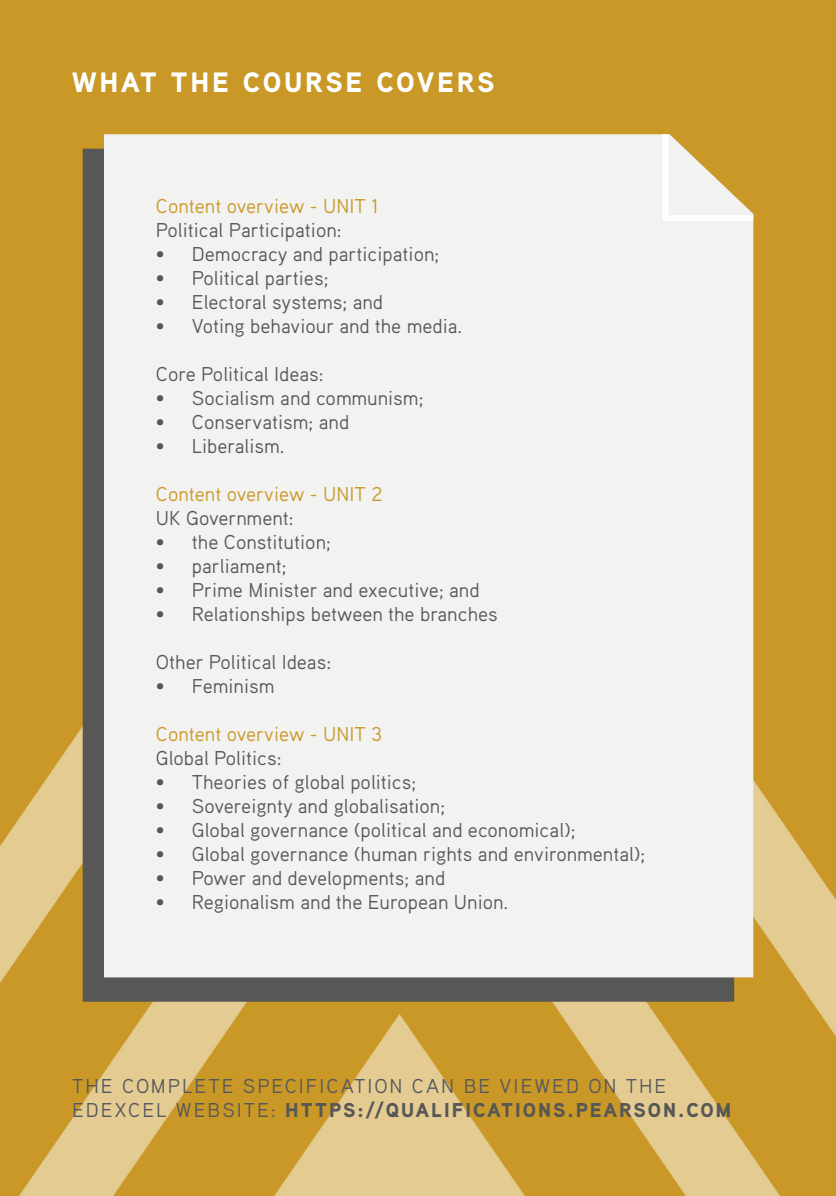
<style>
.page{position:relative;width:836px;height:1196px;background:#fff}
.page>*{position:absolute;margin:0;border:0;box-sizing:border-box;transform-origin:0 0}
.t1{font:900 28px "Aaux Next";letter-spacing:.1em;color:#fff}
.t2{font:20px "Aaux Pro";color:#575756}
.t3{font:20px "Aaux Pro";color:#c99826}
.t4{font:900 20px "Aaux Next";letter-spacing:.1em;color:#575756}
.t5{font:20px "Aaux Pro";letter-spacing:.1em;color:#54575e}
.s1{font-family:"Aaux Pro";font-weight:400;color:#54575e}
</style>
<div class="page">
<div style="left:0;top:0;width:835px;height:1195px;background:#c99826"></div>
<img style="left:0;top:149px;width:835px;height:1046px">
<div style="left:83px;top:149px;width:651px;height:852px;background:#575756"></div>
<div style="left:104px;top:134px;width:649px;height:843px;background:#f2f2f1"></div>
<svg style="left:659px;top:134px;width:100px;height:90px"></svg>
<h1 class="t1" style="left:72px;top:62px;width:423px">WHAT THE COURSE COVERS</h1>
<p class="t3" style="left:156px;top:193px;width:224px">Content overview - UNIT 1</p>
<p class="t2" style="left:156px;top:217px;width:187px">Political Participation:</p>
<p class="t2" style="left:156px;top:241px;width:285px">• Democracy and participation;</p>
<p class="t2" style="left:156px;top:265px;width:174px">• Political parties;</p>
<p class="t2" style="left:156px;top:289px;width:229px">• Electoral systems; and</p>
<p class="t2" style="left:156px;top:313px;width:308px">• Voting behaviour and the media.</p>
<p class="t2" style="left:156px;top:361px;width:169px">Core Political Ideas:</p>
<p class="t2" style="left:156px;top:385px;width:269px">• Socialism and communism;</p>
<p class="t2" style="left:156px;top:409px;width:195px">• Conservatism; and</p>
<p class="t2" style="left:156px;top:433px;width:130px">• Liberalism.</p>
<p class="t3" style="left:156px;top:481px;width:228px">Content overview - UNIT 2</p>
<p class="t2" style="left:156px;top:505px;width:139px">UK Government:</p>
<p class="t2" style="left:156px;top:529px;width:176px">• the Constitution;</p>
<p class="t2" style="left:156px;top:553px;width:132px">• parliament;</p>
<p class="t2" style="left:156px;top:577px;width:325px">• Prime Minister and executive; and</p>
<p class="t2" style="left:156px;top:601px;width:343px">• Relationships between the branches</p>
<p class="t2" style="left:156px;top:649px;width:177px">Other Political Ideas:</p>
<p class="t2" style="left:156px;top:673px;width:120px">• Feminism</p>
<p class="t3" style="left:156px;top:721px;width:227px">Content overview - UNIT 3</p>
<p class="t2" style="left:156px;top:745px;width:127px">Global Politics:</p>
<p class="t2" style="left:156px;top:769px;width:262px">• Theories of global politics;</p>
<p class="t2" style="left:156px;top:793px;width:291px">• Sovereignty and globalisation;</p>
<p class="t2" style="left:156px;top:817px;width:421px">• Global governance (political and economical);</p>
<p class="t2" style="left:156px;top:841px;width:490px">• Global governance (human rights and environmental);</p>
<p class="t2" style="left:156px;top:865px;width:291px">• Power and developments; and</p>
<p class="t2" style="left:156px;top:889px;width:354px">• Regionalism and the European Union.</p>
<p class="t5" style="left:72px;top:1073px;width:595px">THE COMPLETE SPECIFICATION CAN BE VIEWED ON THE</p>
<p class="t4" style="left:72px;top:1095px;width:660px"><span class="s1">EDEXCEL WEBSITE:</span> HTTPS://QUALIFICATIONS.PEARSON.COM</p>
</div>
